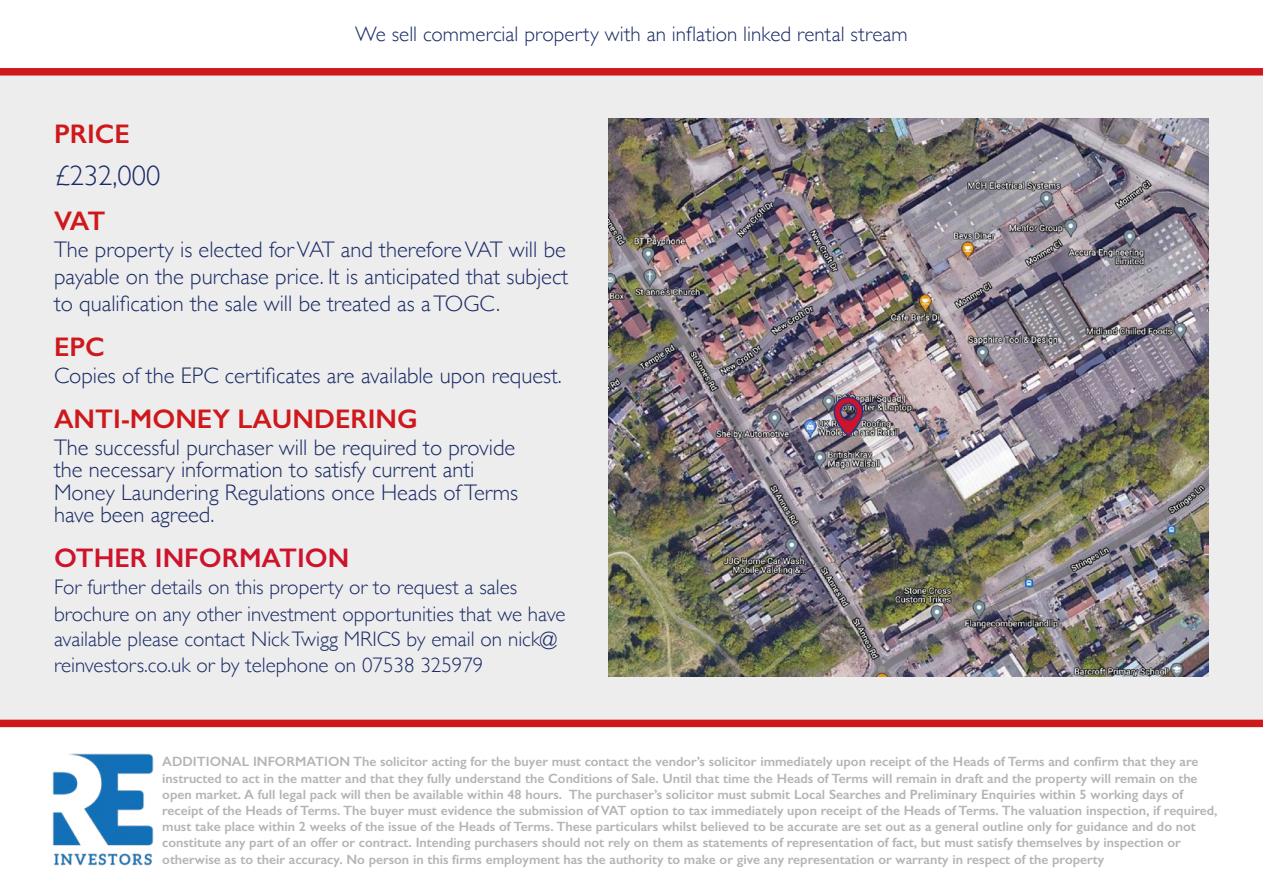
<style>
.page{position:relative;width:1263px;height:893px;background:#fff}
.page>*{position:absolute;margin:0;border:0;box-sizing:border-box;transform-origin:0 0}
.t1{font:300 28.5px "Gill Sans";color:#1a2b66}
.t2{font:600 27px "Gill Sans";color:#ce181c}
.t3{font:600 27px "Gill Sans";color:#ce132d}
.t4{font:300 22.5px/22.5px "Gill Sans";color:#1a2b66;text-align:justify}
.t5{font:300 21px/25.8px "Gill Sans";color:#1a2b66}
.t6{font:600 13.5px/16.2px "Gill Sans";color:#b5b4b4}
</style>
<div class="page">
<div style="left:0;top:68px;width:1263px;height:659px;background:#ededed"></div>
<img style="left:608px;top:119px;width:601px;height:557px">
<svg style="left:833px;top:396px;width:31px;height:42px"></svg>
<img style="left:52px;top:753px;width:102px;height:113px">
<h3 class="t5" style="left:355px;top:21px;width:554px">We sell commercial property with an inflation linked rental stream</h3>
<h2 class="t2" style="left:54px;top:118px;width:77px">PRICE</h2>
<h1 class="t1" style="left:54px;top:153px;width:108px">£232,000</h1>
<h2 class="t2" style="left:54px;top:204px;width:53px">VAT</h2>
<h3 class="t4" style="left:54px;top:235px;width:516px;line-height:27px">The property is elected for VAT and therefore VAT will be payable on the purchase price. It is anticipated that subject to qualification the sale will be treated as a TOGC.</h3>
<h2 class="t2" style="left:54px;top:330px;width:52px">EPC</h2>
<h3 class="t4" style="left:54px;top:363px;width:509px">Copies of the EPC certificates are available upon request.</h3>
<h2 class="t2" style="left:54px;top:402px;width:365px">ANTI-MONEY LAUNDERING</h2>
<h3 class="t4" style="left:54px;top:435px;width:466px;text-align:left">The successful purchaser will be required to provide the necessary information to satisfy current anti Money Laundering Regulations once Heads of Terms have been agreed.</h3>
<h2 class="t3" style="left:54px;top:542px;width:297px">OTHER INFORMATION</h2>
<h3 class="t5" style="left:54px;top:573px;width:513px">For further details on this property or to request a sales brochure on any other investment opportunities that we have available please contact Nick Twigg MRICS by email on nick@ reinvestors.co.uk or by telephone on 07538 325979</h3>
<p class="t6" style="left:162px;top:754px;width:1057px">ADDITIONAL INFORMATION The solicitor acting for the buyer must contact the vendor’s solicitor immediately upon receipt of the Heads of Terms and confirm that they are instructed to act in the matter and that they fully understand the Conditions of Sale. Until that time the Heads of Terms will remain in draft and the property will remain on the open market. A full legal pack will then be available within 48 hours. The purchaser’s solicitor must submit Local Searches and Preliminary Enquiries within 5 working days of receipt of the Heads of Terms. The buyer must evidence the submission of VAT option to tax immediately upon receipt of the Heads of Terms. The valuation inspection, if required, must take place within 2 weeks of the issue of the Heads of Terms. These particulars whilst believed to be accurate are set out as a general outline only for guidance and do not constitute any part of an offer or contract. Intending purchasers should not rely on them as statements of representation of fact, but must satisfy themselves by inspection or otherwise as to their accuracy. No person in this firms employment has the authority to make or give any representation or warranty in respect of the property</p>
</div>
